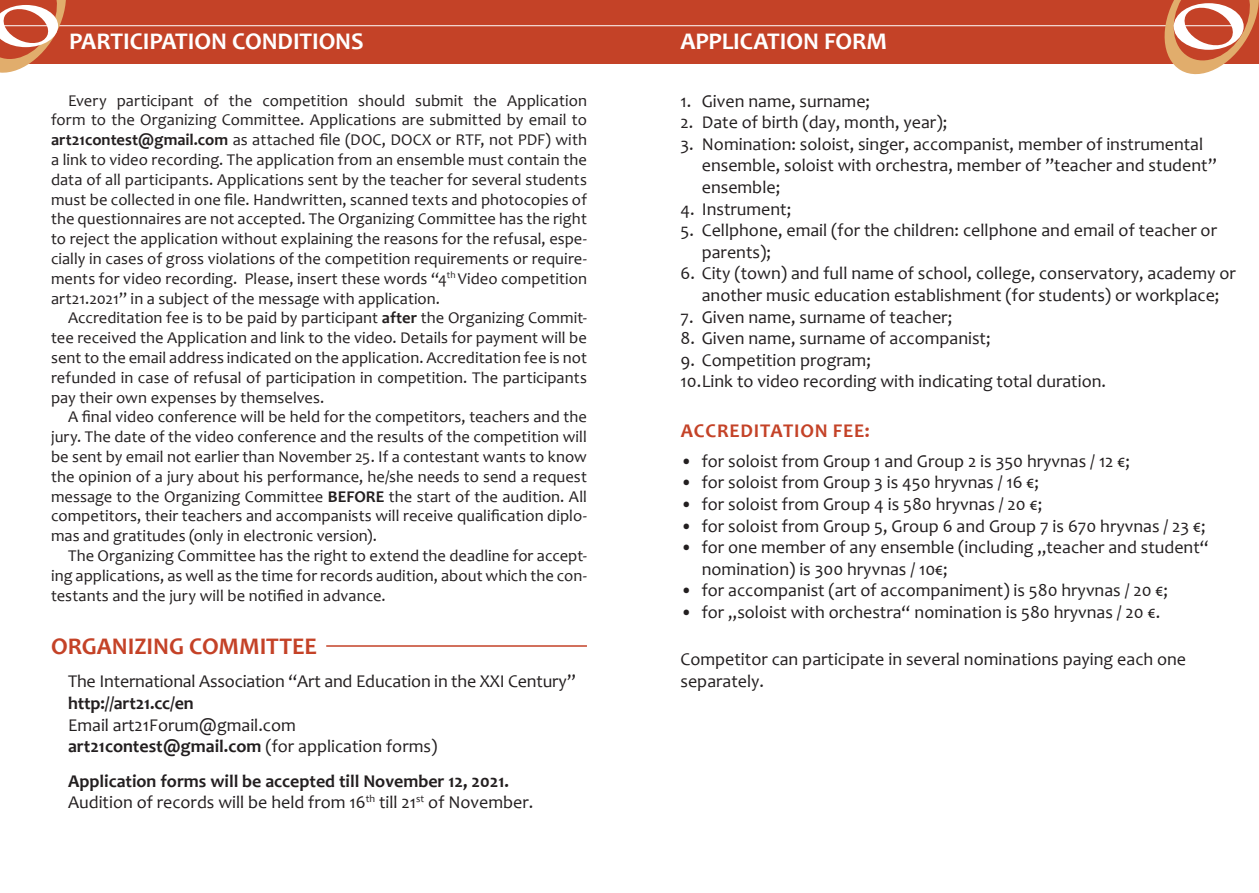
<style>
.page{position:relative;width:1259px;height:893px;background:#fff}
.page>*{position:absolute;margin:0;border:0;box-sizing:border-box;transform-origin:0 0}
.t1{font:700 24px "Candara";letter-spacing:-.005em;color:#fff}
.t2{font:700 24px "Candara";letter-spacing:-.005em;color:#c44227}
.t3{font:700 19.5px "Candara";letter-spacing:.04em;color:#c44227}
.t4{font:18px/21.6px "Candara";color:#231f20}
.t5{font:700 18px "Candara";color:#231f20}
.t6{font:16.5px/19.8px "Candara";letter-spacing:.005em;color:#231f20;text-align:justify}
.s1{font-weight:700}
.s2{font-weight:400}
</style>
<div class="page">
<div style="left:0;top:0;width:1259px;height:64px;background:#c44227"></div>
<hr style="left:0;top:25px;width:1237px;height:1px;background:#fff">
<svg style="left:1159px;top:0;width:100px;height:75px"></svg>
<svg style="left:0;top:0;width:72px;height:73px"></svg>
<hr style="left:326px;top:645px;width:261px;height:2px;background:#c44227">
<p class="t1" style="left:69px;top:23px;width:206px">Условия участия</p>
<p class="t1" style="left:69px;top:26px;width:296px">Partici pati on Conditions</p>
<p class="t1" style="left:680px;top:23px;width:233px">Анкета участников</p>
<p class="t1" style="left:680px;top:26px;width:208px">Applicati on Form</p>
<p class="t6" style="left:51px;top:90px;width:537px;text-indent:17px">Every participant of the competition should submit the Application form to the Organizing Committee. Applications are submitted by email to <span class="s1">art21contest@gmail.com</span> as attached file (DOC, DOCX or RTF, not PDF) with a link to video recording. The application from an ensemble must contain the data of all participants. Applications sent by the teacher for several students must be collected in one file. Handwritten, scanned texts and photocopies of the questionnaires are not accepted. The Organizing Committee has the right to reject the application without explaining the reasons for the refusal, espe&shy;cially in cases of gross violations of the competition requirements or require&shy;ments for video recording. Please, insert these words “4<sup>th</sup> Video competition art21.2021” in a subject of the message with application.</p>
<p class="t6" style="left:51px;top:308px;width:537px;text-indent:17px">Accreditation fee is to be paid by participant <span class="s1">after</span> the Organizing Commit&shy;tee received the Application and link to the video. Details for payment will be sent to the email address indicated on the application. Accreditation fee is not refunded in case of refusal of participation in competition. The participants pay their own expenses by themselves.</p>
<p class="t6" style="left:51px;top:407px;width:537px;text-indent:17px">A final video conference will be held for the competitors, teachers and the jury. The date of the video conference and the results of the competition will be sent by email not earlier than November 25. If a contestant wants to know the opinion of a jury about his performance, he/she needs to send a request message to the Organizing Committee <span class="s1">BEFORE</span></p>
<p class="t6" style="left:51px;top:486px;width:537px;text-indent:338px">the start of the audition. All competitors, their teachers and accompanists will receive qualification diplo&shy;mas and gratitudes (only in electronic version).</p>
<p class="t6" style="left:51px;top:545px;width:537px;text-indent:17px">The Organizing Committee has the right to extend the deadline for accept&shy;ing applications, as well as the time for records audition, about which the con&shy;testants and the jury will be notified in advance.</p>
<p class="t2" style="left:51px;top:631px;width:171px">ORGAN IZING COMM</p>
<p class="t2" style="left:260px;top:631px;width:45px">ITTEE</p>
<p class="t4" style="left:680px;top:90px;width:191px">1. Given name, surname;</p>
<p class="t4" style="left:680px;top:111px;width:268px">2. Date of birth (day, month, year);</p>
<p class="t4" style="left:702px;top:133px;width:516px;text-indent:-21px">3. Nomination: soloist, singer, accompanist, member of instrumental ensemble, soloist with orchestra, member of ”teacher and student” ensemble;</p>
<p class="t4" style="left:680px;top:198px;width:112px">4. Instrument;</p>
<p class="t4" style="left:702px;top:219px;width:517px;text-indent:-21px">5. Cellphone, email (for the children: cellphone and email of teacher or parents);</p>
<p class="t4" style="left:680px;top:263px;width:557px;text-align:center">6. City (town) and full name of school, college, conservatory, academy or another music education establishment (for students) or workplace;</p>
<p class="t4" style="left:680px;top:306px;width:273px">7. Given name, surname of teacher;</p>
<p class="t4" style="left:680px;top:327px;width:311px">8. Given name, surname of accompanist;</p>
<p class="t4" style="left:680px;top:349px;width:192px">9. Competition program;</p>
<p class="t4" style="left:680px;top:371px;width:427px">10.Link to video recording with indicating total duration.</p>
<p class="t3" style="left:681px;top:418px;width:49px">ACCRED</p>
<p class="t3" style="left:754px;top:418px;width:117px">ITATION FEE:</p>
<p class="t4" style="left:680px;top:450px;width:451px">• for soloist from Group 1 and Group 2 is 350 hryvnas / 12 €;</p>
<p class="t4" style="left:680px;top:472px;width:360px">• for soloist from Group 3 is 450 hryvnas / 16 €;</p>
<p class="t4" style="left:680px;top:493px;width:363px">• for soloist from Group 4 is 580 hryvnas / 20 €;</p>
<p class="t4" style="left:680px;top:515px;width:526px">• for soloist from Group 5, Group 6 and Group 7 is 670 hryvnas / 23 €;</p>
<p class="t4" style="left:702px;top:536px;width:508px;text-indent:-21px">• for one member of any ensemble (including „teacher and student“ nomination) is 300 hryvnas / 10€;</p>
<p class="t4" style="left:680px;top:580px;width:489px">• for accompanist (art of accompaniment) is 580 hryvnas / 20 €;</p>
<p class="t4" style="left:680px;top:601px;width:481px">• for „soloist with orchestra“ nomination is 580 hryvnas / 20 €.</p>
<p class="t4" style="left:680px;top:649px;width:507px">Сompetitor can participate in several nominations paying each one</p>
<p class="t4" style="left:68px;top:671px;width:509px">The International Association “Art and Education in the XXI Century”</p>
<p class="t4" style="left:680px;top:670px;width:85px">separately.</p>
<p class="t5" style="left:68px;top:692px;width:127px">http://art21.cc/en</p>
<p class="t4" style="left:68px;top:714px;width:229px">Email art21Forum@gmail.com</p>
<p class="t5" style="left:68px;top:735px;width:371px">art21contest@gmail.com <span class="s2">(for application forms)</span></p>
<p class="t5" style="left:68px;top:769px;width:442px">Application forms will be accepted till November 12, 2021.</p>
<p class="t4" style="left:68px;top:791px;width:467px">Audition of records will be held from 16<sup>th</sup> till 21<sup>st</sup> of November.</p>
</div>
